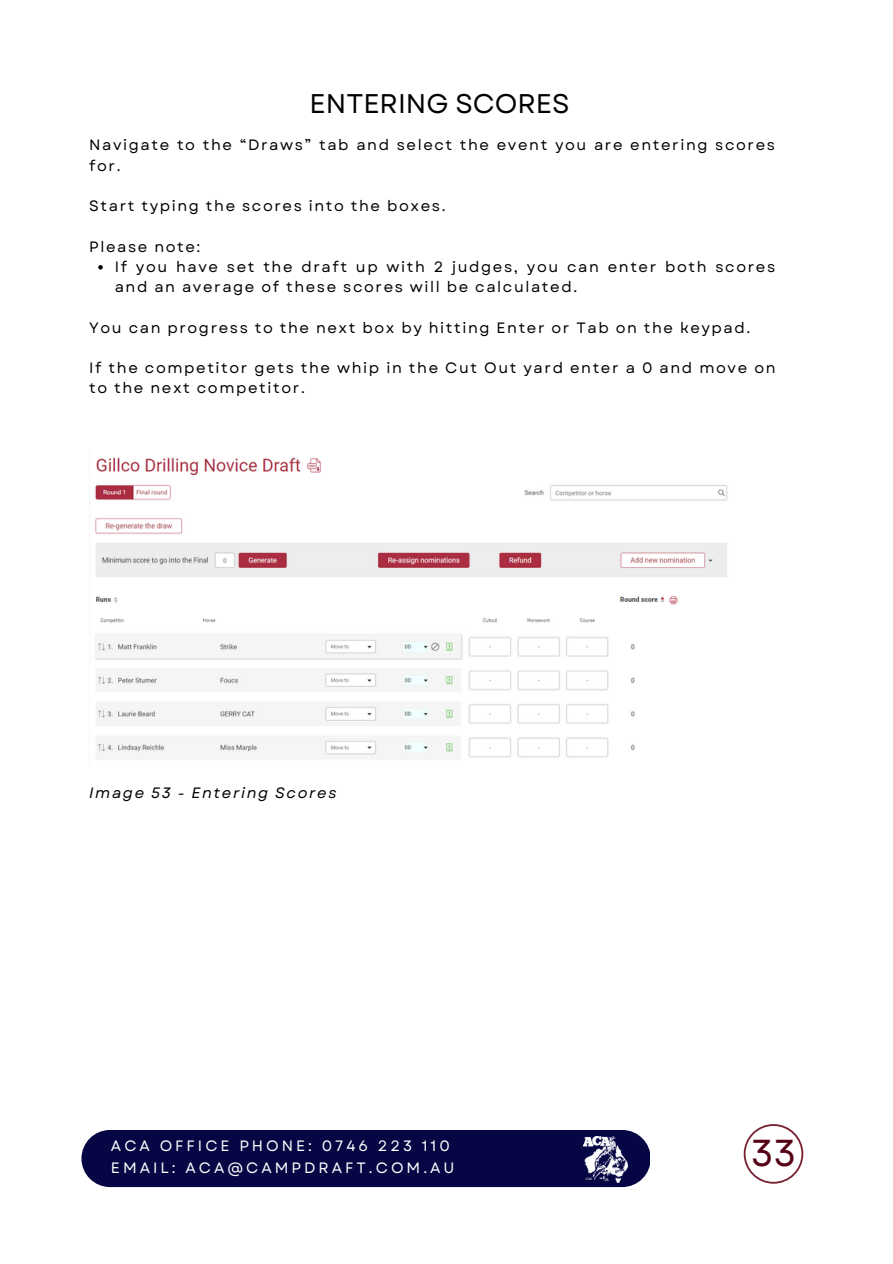
<style>
.page{position:relative;width:893px;height:1264px;background:#fff}
.page>*{position:absolute;margin:0;border:0;box-sizing:border-box;transform-origin:0 0}
.t1{font:37.5px "Garet";color:#560216}
.t2{font:27px "Garet";color:#000}
.t3{font:15px/20.2px "Garet";letter-spacing:.105em;color:#000}
.t4{font:15px "Garet";letter-spacing:.2em;color:#fff}
.t5{font:italic 15px "Garet";letter-spacing:.105em;color:#000}
</style>
<div class="page">
<svg style="left:98px;top:265px;width:5px;height:4px"></svg>
<img style="left:95px;top:457px;width:633px;height:302px">
<svg style="left:743px;top:1124px;width:60px;height:59px"></svg>
<div style="left:81px;top:1129px;width:569px;height:57px;background:#060644;border-radius:29px"></div>
<img style="left:583px;top:1136px;width:44px;height:46px">
<p class="t2" style="left:309px;top:85px;width:261px">ENTERING SCORES</p>
<p class="t3" style="left:89px;top:135px;width:687px">Navigate to the “Draws” tab and select the event you are entering scores for.</p>
<p class="t3" style="left:89px;top:196px;width:358px">Start typing the scores into the boxes.</p>
<p class="t3" style="left:89px;top:236px;width:113px">Please note:</p>
<p class="t3" style="left:115px;top:256px;width:662px">If you have set the draft up with 2 judges, you can enter both scores and an average of these scores will be calculated.</p>
<p class="t3" style="left:89px;top:317px;width:662px">You can progress to the next box by hitting Enter or Tab on the keypad.</p>
<p class="t3" style="left:89px;top:358px;width:687px">If the competitor gets the whip in the Cut Out yard enter a 0 and move on to the next competitor.</p>
<p class="t5" style="left:89px;top:782px;width:249px">Image 53 - Entering Scores</p>
<p class="t4" style="left:111px;top:1134px;width:340px">ACA OFFICE PHONE: 0746 223 110</p>
<p class="t4" style="left:111px;top:1157px;width:345px">EMAIL: ACA@CAMPDRAFT.COM.AU</p>
<p class="t1" style="left:750px;top:1126px;width:47px">33</p>
</div>
